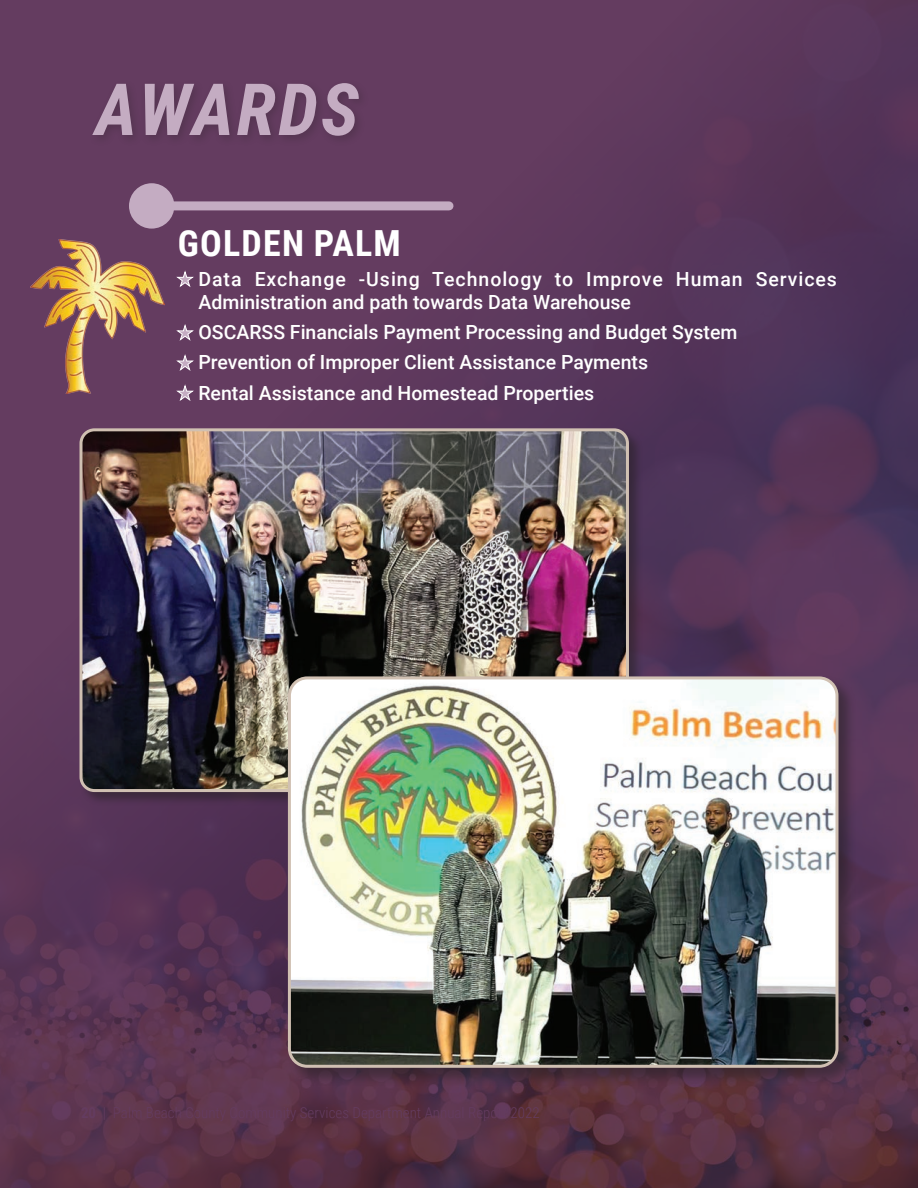
<style>
.page{position:relative;width:918px;height:1188px;background:#fff}
.page>*{position:absolute;margin:0;border:0;box-sizing:border-box;transform-origin:0 0}
.t1{font:italic 700 72px "Roboto Condensed";letter-spacing:.035em;color:#c4acc2}
.t2{font:700 36px "Roboto Condensed";letter-spacing:.035em;color:#fff}
.t3{font:500 19.5px "Roboto";color:#fff}
.t4{font:500 19.5px/23.4px "Roboto";letter-spacing:.035em;color:#fff}
.s1{color:#c4acc2}
</style>
<div class="page">
<img style="left:0;top:0;width:918px;height:1188px">
<div style="left:88px;top:79px;width:282px;height:68px;background:#5e395a"></div>
<div style="left:78px;top:427px;width:565px;height:379px;background:#231f20;opacity:.5"></div>
<img style="left:81px;top:430px;width:546px;height:361px">
<div style="left:80px;top:428px;width:549px;height:364px;border:3px solid #d0c0b2;border-radius:14px"></div>
<div style="left:156px;top:201px;width:293px;height:9px;background:#c4acc2"></div>
<div style="left:129px;top:183px;width:45px;height:46px;background:#c4acc2;border-radius:50%"></div>
<img style="left:31px;top:239px;width:133px;height:155px">
<div style="left:287px;top:676px;width:570px;height:410px;background:#231f20;opacity:.5"></div>
<img style="left:289px;top:678px;width:548px;height:388px">
<div style="left:288px;top:676px;width:551px;height:392px;border:3px solid #d0c0b2;border-radius:18px"></div>
<p class="t1" style="left:95px;top:59px;width:265px">AWARDS</p>
<p class="t2" style="left:178px;top:218px;width:225px">GOLDEN PALM</p>
<p class="t4" style="left:198px;top:266px;width:640px;text-indent:-21px"><span class="s1">★</span> Data Exchange -Using Technology to Improve Human Services<br>Administration and path towards Data Warehouse</p>
<p class="t3" style="left:177px;top:319px;width:562px"><span class="s1">★</span> OSCARSS Financials Payment Processing and Budget System</p>
<p class="t3" style="left:177px;top:349px;width:472px"><span class="s1">★</span> Prevention of Improper Client Assistance Payments</p>
<p class="t3" style="left:177px;top:379px;width:419px"><span class="s1">★</span> Rental Assistance and Homestead Properties</p>
</div>
